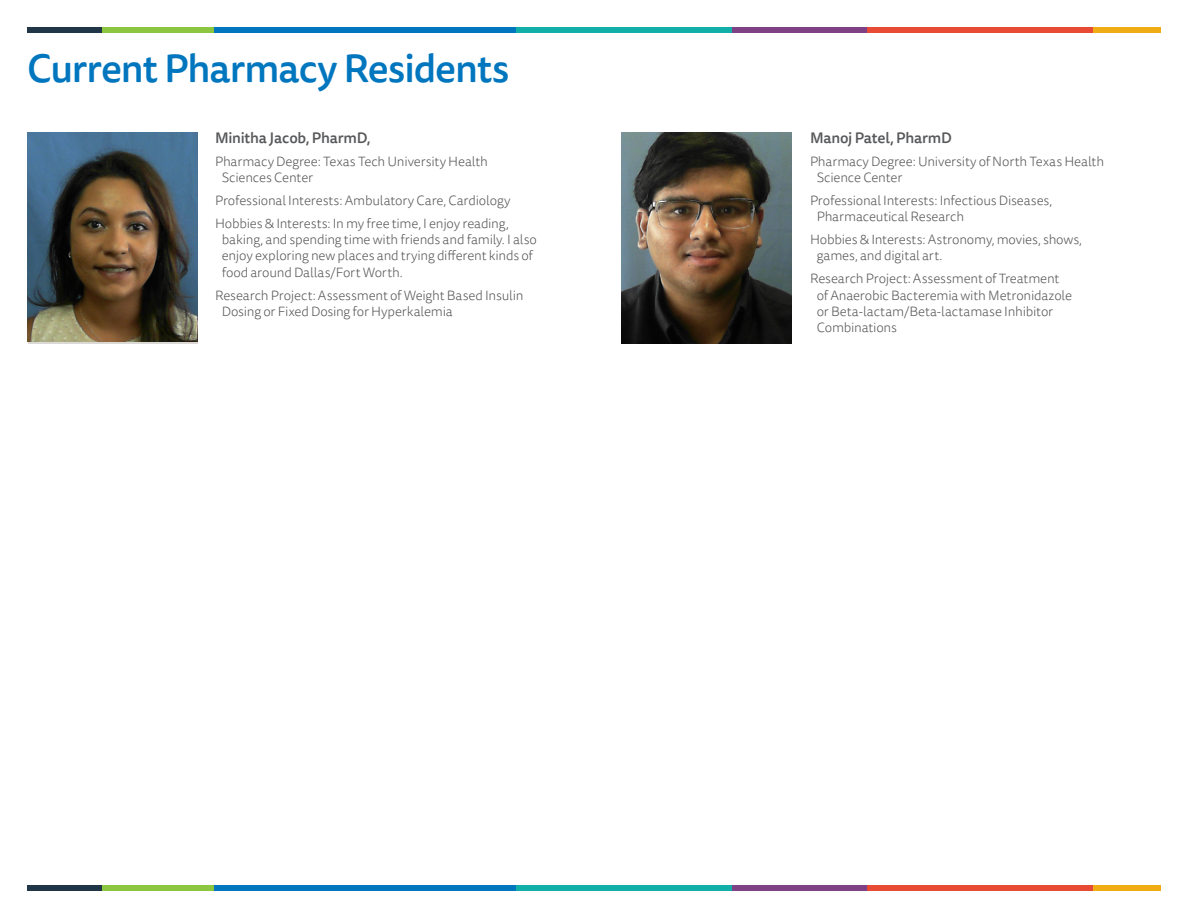
<style>
.page{position:relative;width:1188px;height:918px;background:#fff}
.page>*{position:absolute;margin:0;border:0;box-sizing:border-box;transform-origin:0 0}
.t1{font:500 39px "Tisa Sans OT";letter-spacing:-.03em;color:#0076be}
.Name{font:500 15px "Tisa Sans OT";letter-spacing:-.015em;color:#57585a}
.Bio{font:300 13.5px/16.2px "Tisa Sans OT";letter-spacing:-.015em;color:#57585a}
</style>
<div class="page">
<div style="left:27px;top:27px;width:76px;height:5px;background:#213646"></div>
<div style="left:214px;top:27px;width:302px;height:5px;background:#0076be"></div>
<div style="left:516px;top:27px;width:216px;height:5px;background:#12aea8"></div>
<div style="left:732px;top:27px;width:135px;height:5px;background:#7e4284"></div>
<div style="left:867px;top:27px;width:227px;height:5px;background:#e74b36"></div>
<div style="left:1094px;top:27px;width:67px;height:5px;background:#f0ac13"></div>
<div style="left:103px;top:27px;width:111px;height:5px;background:#8bc63e"></div>
<div style="left:27px;top:886px;width:76px;height:5px;background:#213646"></div>
<div style="left:214px;top:886px;width:302px;height:5px;background:#0076be"></div>
<div style="left:516px;top:886px;width:216px;height:5px;background:#12aea8"></div>
<div style="left:732px;top:886px;width:135px;height:5px;background:#7e4284"></div>
<div style="left:867px;top:886px;width:227px;height:5px;background:#e74b36"></div>
<div style="left:1094px;top:886px;width:67px;height:5px;background:#f0ac13"></div>
<div style="left:103px;top:886px;width:111px;height:5px;background:#8bc63e"></div>
<img style="left:622px;top:132px;width:169px;height:212px">
<img style="left:28px;top:132px;width:169px;height:210px">
<p class="t1" style="left:27px;top:45px;width:484px">Current Pharmacy Residents</p>
<p class="Name" style="left:215px;top:128px;width:157px">Minitha Jacob, PharmD,</p>
<p class="Bio" style="left:222px;top:154px;width:268px;text-indent:-7px">Pharmacy Degree: Texas Tech University Health<br>Sciences Center</p>
<p class="Bio" style="left:215px;top:193px;width:297px">Professional Interests: Ambulatory Care, Cardiology</p>
<p class="Bio" style="left:222px;top:216px;width:317px;text-indent:-7px">Hobbies &amp; Interests: In my free time, I enjoy reading, baking, and spending time with friends and family. I also enjoy exploring new places and trying different kinds of food around Dallas/Fort Worth.</p>
<p class="Bio" style="left:222px;top:288px;width:303px;text-indent:-7px">Research Project: Assessment of Weight Based Insulin<br>Dosing or Fixed Dosing for Hyperkalemia</p>
<p class="Name" style="left:810px;top:128px;width:143px">Manoj Patel, PharmD</p>
<p class="Bio" style="left:817px;top:154px;width:289px;text-indent:-7px">Pharmacy Degree: University of North Texas Health<br>Science Center</p>
<p class="Bio" style="left:817px;top:193px;width:237px;text-indent:-7px">Professional Interests: Infectious Diseases,<br>Pharmaceutical Research</p>
<p class="Bio" style="left:817px;top:232px;width:267px;text-indent:-7px">Hobbies &amp; Interests: Astronomy, movies, shows, games, and digital art.</p>
<p class="Bio" style="left:817px;top:271px;width:257px;text-indent:-7px">Research Project: Assessment of Treatment of Anaerobic Bacteremia with Metronidazole or Beta-lactam/Beta-lactamase Inhibitor Combinations</p>
</div>
